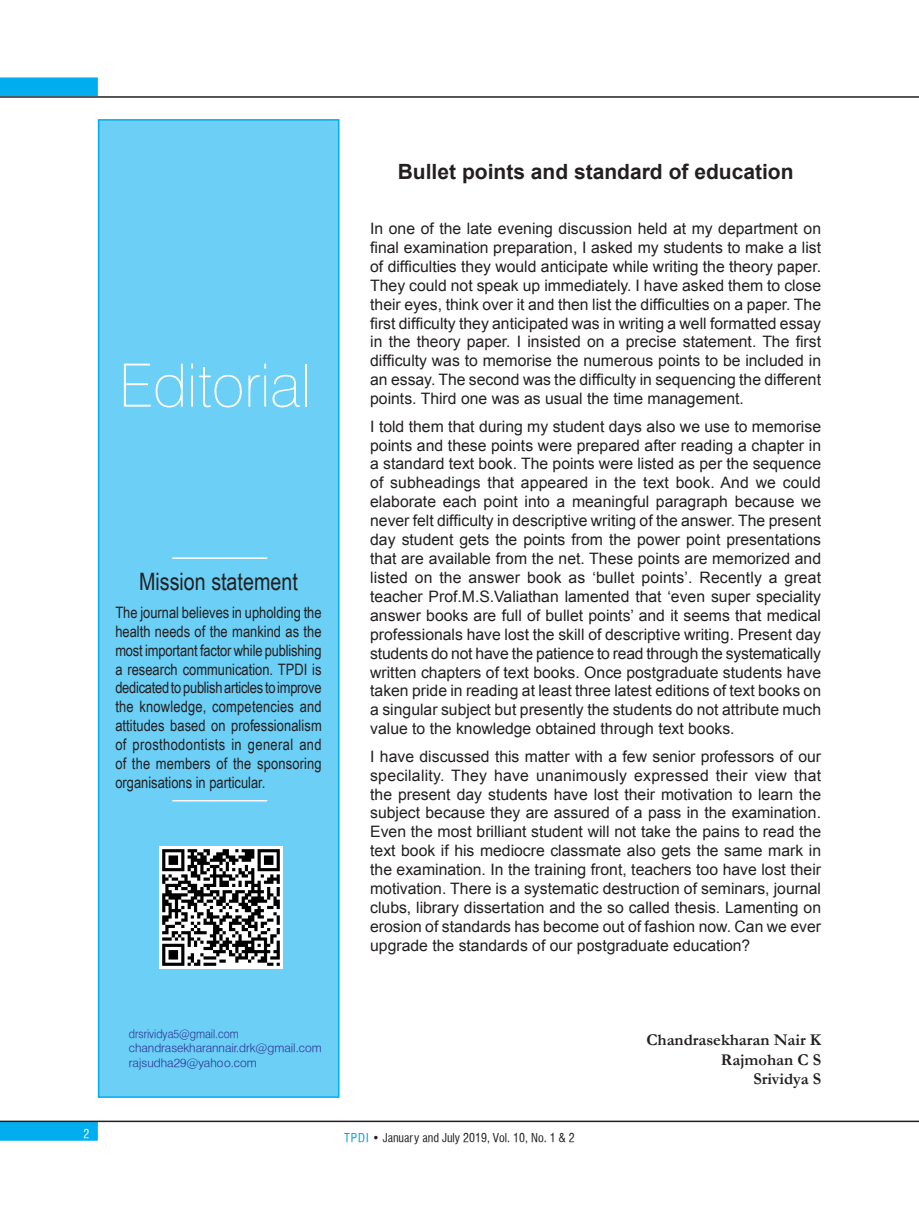
<style>
.page{position:relative;width:919px;height:1217px;background:#fff}
.page>*{position:absolute;margin:0;border:0;box-sizing:border-box;transform-origin:0 0}
.Body_Text{font:100 60px "Halvett";color:#fff}
.t1{font:24px "Arial Narrow";color:#231f20}
.Body_Text-2{font:700 21px "Arial";color:#231f20}
.Body_Text-3{font:700 16.5px "Garamond";color:#231f20}
.t2{font:15.75px/18.9px "Arial";color:#231f20;text-align:justify}
.t3{font:15.75px/18.9px "Arial Narrow";color:#231f20;text-align:justify}
.t4{font:300 12px "Halvett";color:#2e3092}
.t5{font:12px "Halvett Condensed";color:#231f20}
.t6{font:300 12px "Halvett";color:#2e3092;scale:.9 1}
.t7{font:12px "Halvett Condensed";color:#fff}
.s1{color:#069edb}
</style>
<div class="page">
<div style="left:0;top:1121px;width:98px;height:19px;background:#00aeef;border:2px solid #00aeef"></div>
<hr style="left:0;top:1120px;width:918px;height:1px;background:#231f20">
<div style="left:98px;top:119px;width:241px;height:978px;background:#6bcff6;border:2px solid #00aeef"></div>
<hr style="left:0;top:96px;width:918px;height:2px;background:#231f20">
<div style="left:1px;top:78px;width:96px;height:17px;background:#00aeef"></div>
<div style="left:0;top:77px;width:98px;height:19px;border:2px solid #00aeef"></div>
<hr style="left:172px;top:799px;width:95px;height:2px;background:#fff">
<hr style="left:172px;top:557px;width:95px;height:1px;background:#fff">
<img style="left:160px;top:846px;width:122px;height:122px">
<p class="Body_Text" style="left:119px;top:349px;width:193px">Editorial</p>
<p class="t1" style="left:139px;top:564px;width:160px">Mission statement</p>
<p class="t3" style="left:115px;top:602px;width:208px">The journal believes in upholding the health needs of the mankind as the most important factor while publishing a research communication. TPDI is dedicated to publish articles to improve the knowledge, competencies and attitudes based on professionalism of prosthodontists in general and of the members of the sponsoring organisations in particular.</p>
<p class="t6" style="left:129px;top:1026px;width:123px">drsrividya5@gmail.com</p>
<p class="t4" style="left:129px;top:1040px;width:194px">chandrasekharannair.drk@gmail.com</p>
<p class="t4" style="left:129px;top:1054px;width:129px">rajsudha29@yahoo.com</p>
<p class="Body_Text-2" style="left:398px;top:158px;width:397px">Bullet points and standard of education</p>
<p class="t2" style="left:370px;top:219px;width:452px">In one of the late evening discussion held at my department on final examination preparation, I asked my students to make a list of difficulties they would anticipate while writing the theory paper.<br>They could not speak up immediately. I have asked them to close their eyes, think over it and then list the difficulties on a paper. The first difficulty they anticipated was in writing a well formatted essay in the theory paper. I insisted on a precise statement. The first difficulty was to memorise the numerous points to be included in an essay. The second was the difficulty in sequencing the different points. Third one was as usual the time management.</p>
<p class="t2" style="left:370px;top:416px;width:452px">I told them that during my student days also we use to memorise points and these points were prepared after reading a chapter in a standard text book. The points were listed as per the sequence of subheadings that appeared in the text book. And we could elaborate each point into a meaningful paragraph because we never felt difficulty in descriptive writing of the answer. The present day student gets the points from the power point presentations that are available from the net. These points are memorized and listed on the answer book as ‘bullet points’. Recently a great teacher Prof.M.S.Valiathan lamented that ‘even super speciality answer books are full of bullet points’ and it seems that medical professionals have lost the skill of descriptive writing. Present day students do not have the patience to read through the systematically written chapters of text books. Once postgraduate students have taken pride in reading at least three latest editions of text books on a singular subject but presently the students do not attribute much value to the knowledge obtained through text books.</p>
<p class="t2" style="left:370px;top:746px;width:452px">I have discussed this matter with a few senior professors of our specilality. They have unanimously expressed their view that the present day students have lost their motivation to learn the subject because they are assured of a pass in the examination.<br>Even the most brilliant student will not take the pains to read the text book if his mediocre classmate also gets the same mark in the examination. In the training front, teachers too have lost their motivation. There is a systematic destruction of seminars, journal clubs, library dissertation and the so called thesis. Lamenting on erosion of standards has become out of fashion now. Can we ever upgrade the standards of our postgraduate education?</p>
<p class="Body_Text-3" style="left:646px;top:1028px;width:176px">Chandrasekharan Nair K</p>
<p class="Body_Text-3" style="left:720px;top:1048px;width:102px">Rajmohan C S</p>
<p class="Body_Text-3" style="left:753px;top:1067px;width:69px">Srividya S</p>
<p class="t7" style="left:83px;top:1126px;width:7px">2</p>
<p class="t5" style="left:344px;top:1130px;width:232px"><span class="s1">TPDI</span> • January and July 2019, Vol. 10, No. 1 &amp; 2</p>
</div>
